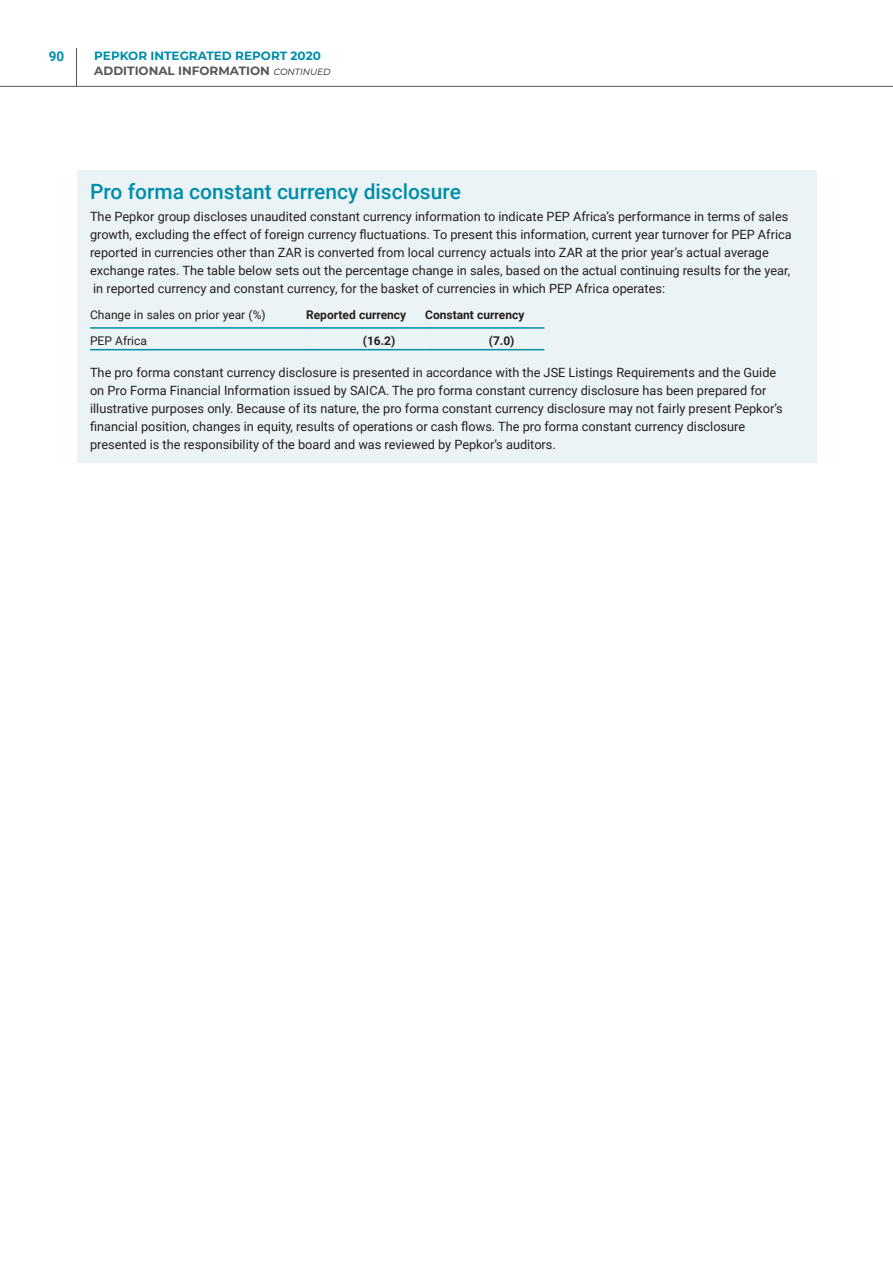
<style>
.page{position:relative;width:893px;height:1263px;background:#fff}
.page>*{position:absolute;margin:0;border:0;box-sizing:border-box;transform-origin:0 0}
.t1{font:500 21px "Roboto";color:#008da9}
.t2{font:700 13.5px "Roboto";color:#008da9}
.t3{font:12.75px/18.1px "Roboto";color:#231f20}
.t4{font:700 12px/15px "Montserrat";color:#008da9}
.t5{font:700 12px "Roboto";color:#231f20}
.t6{font:12px "Roboto";color:#231f20}
.s1{color:#57585a}
.s2{font-weight:400;font-style:italic;font-size:9px;color:#231f20}
</style>
<div class="page">
<hr style="left:76px;top:48px;width:1px;height:38px;background:#57585a">
<hr style="left:0;top:86px;width:893px;height:1px;background:#57585a">
<div style="left:77px;top:170px;width:739px;height:292px;background:#ebf3f6"></div>
<hr style="left:90px;top:327px;width:216px;height:2px;background:#008da9">
<hr style="left:306px;top:327px;width:119px;height:2px;background:#008da9">
<hr style="left:425px;top:327px;width:119px;height:2px;background:#008da9">
<hr style="left:90px;top:349px;width:216px;height:1px;background:#008da9">
<hr style="left:306px;top:349px;width:119px;height:1px;background:#008da9">
<hr style="left:425px;top:349px;width:119px;height:1px;background:#008da9">
<p class="t2" style="left:49px;top:47px;width:17px">90</p>
<p class="t4" style="left:94px;top:47px;width:238px">PEPKOR INTEGRATED REPORT 2020<br><span class="s1">ADDITIONAL INFORMATION</span> <span class="s2">CONTINUED</span></p>
<h1 class="t1" style="left:90px;top:176px;width:372px">Pro forma constant currency disclosure</h1>
<p class="t3" style="left:90px;top:207px;width:703px">The Pepkor group discloses unaudited constant currency information to indicate PEP Africa’s performance in terms of sales growth, excluding the effect of foreign currency fluctuations. To present this information, current year turnover for PEP Africa reported in currencies other than ZAR is converted from local currency actuals into ZAR at the prior year’s actual average exchange rates. The table below sets out the percentage change in sales, based on the actual continuing results for the year, in reported currency and constant currency, for the basket of currencies in which PEP Africa operates:</p>
<p class="t6" style="left:90px;top:307px;width:177px">Change in sales on prior year (%)</p>
<p class="t5" style="left:306px;top:307px;width:102px">Reported currency</p>
<p class="t5" style="left:425px;top:307px;width:101px">Constant currency</p>
<p class="t6" style="left:90px;top:333px;width:58px">PEP Africa</p>
<p class="t5" style="left:363px;top:333px;width:34px">(16.2)</p>
<p class="t5" style="left:489px;top:333px;width:27px">(7.0)</p>
<p class="t3" style="left:90px;top:363px;width:694px">The pro forma constant currency disclosure is presented in accordance with the JSE Listings Requirements and the Guide on Pro Forma Financial Information issued by SAICA. The pro forma constant currency disclosure has been prepared for illustrative purposes only. Because of its nature, the pro forma constant currency disclosure may not fairly present Pepkor’s financial position, changes in equity, results of operations or cash flows. The pro forma constant currency disclosure presented is the responsibility of the board and was reviewed by Pepkor’s auditors.</p>
</div>
